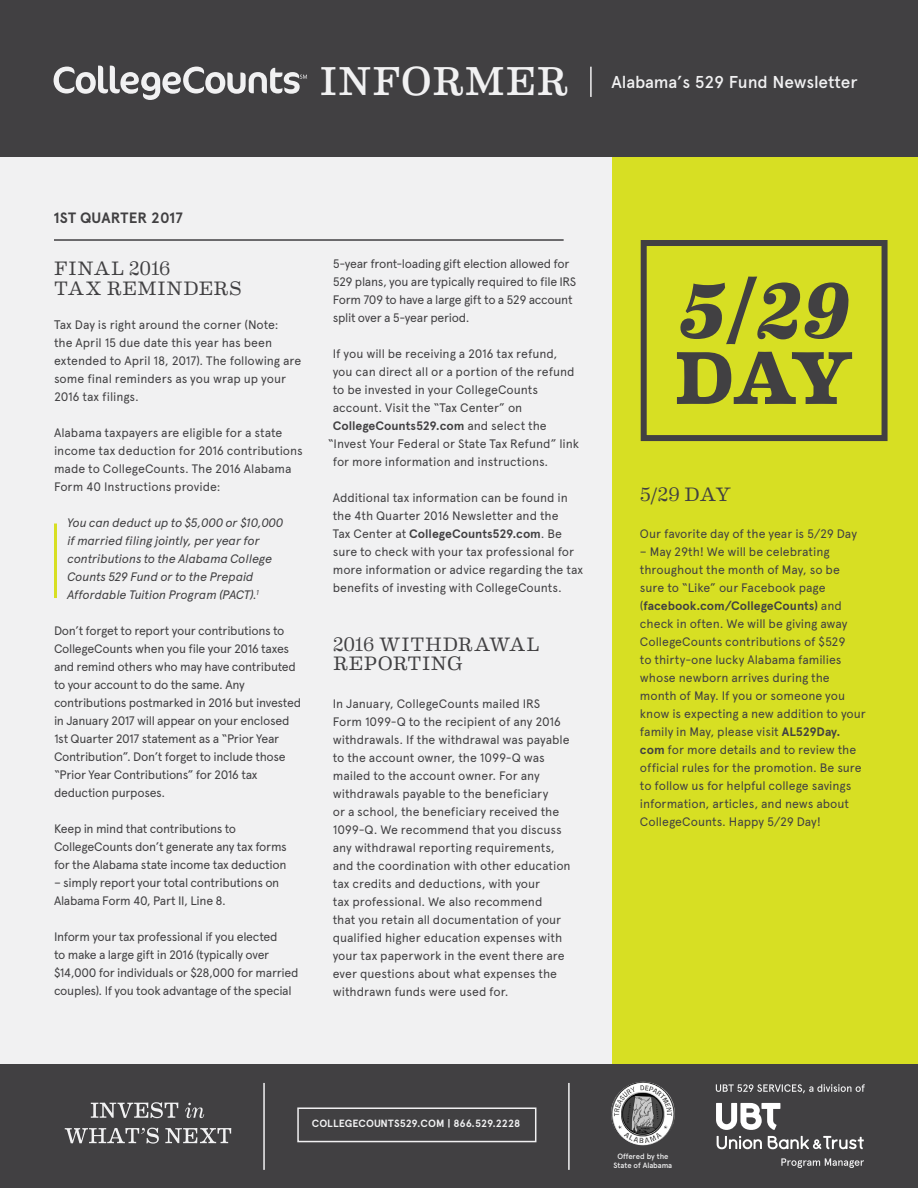
<style>
.page{position:relative;width:918px;height:1188px;background:#f1f1f2}
.page>*{position:absolute;margin:0;border:0;box-sizing:border-box;transform-origin:0 0}
.Address{font:italic 700 78px "Eames Century Modern";color:#414042}
.Address-2{font:700 75px "Eames Century Modern";color:#414042}
.Header_Title{font:40.5px "Eames Century Modern";letter-spacing:.02em;color:#f1f1f2}
.Body_Copy_Header{font:19.5px/19.5px "Eames Century Modern";letter-spacing:.035em;color:#414042}
.Alabama_s_529_Fund_N{font:500 17.25px "Apercu";letter-spacing:-.01em;color:#f1f1f2}
.Address-3{font:700 15px "Apercu";letter-spacing:.005em;color:#414042}
.Body_Copy_Header-2{font:12.3px/18px "Apercu";letter-spacing:-.005em;color:#414042}
.Body_Copy_Header-3{font:12.3px/18px "Apercu";letter-spacing:-.025em;color:#414042}
.Body_Copy_Header-4{font:italic 12.3px/18px "Apercu";letter-spacing:-.01em;color:#414042}
.Body_Copy_Header-5{font:700 12.3px "Apercu";color:#414042}
.Address-4{font:700 10.5px "Apercu";color:#f1f1f2}
.t1{font:500 7.65px "Apercu";letter-spacing:-.01em;color:#f1f1f2}
.s1{font-size:12.45px}
.s2{font-weight:400}
.s3{font-weight:700}
</style>
<div class="page">
<div style="left:612px;top:0;width:306px;height:1188px;background:#d7df23"></div>
<div style="left:0;top:0;width:918px;height:157px;background:#414042"></div>
<svg style="left:54px;top:66px;width:253px;height:34px"></svg>
<hr style="left:590px;top:67px;width:2px;height:30px;background:#f1f1f2">
<div style="left:0;top:1064px;width:918px;height:124px;background:#414042"></div>
<img style="left:611px;top:1082px;width:64px;height:63px;border-radius:32px">
<hr style="left:568px;top:1083px;width:2px;height:87px;background:#f1f1f2">
<hr style="left:263px;top:1083px;width:2px;height:87px;background:#f1f1f2">
<div style="left:297px;top:1107px;width:239px;height:35px;border:2px solid #f1f1f2"></div>
<svg style="left:65px;top:1128px;width:166px;height:16px"></svg>
<svg style="left:91px;top:1102px;width:113px;height:16px"></svg>
<svg style="left:717px;top:1136px;width:45px;height:13px"></svg>
<svg style="left:768px;top:1136px;width:96px;height:13px"></svg>
<svg style="left:716px;top:1103px;width:64px;height:27px"></svg>
<svg style="left:781px;top:1158px;width:83px;height:10px"></svg>
<svg style="left:716px;top:1084px;width:149px;height:9px"></svg>
<hr style="left:54px;top:239px;width:510px;height:2px;background:#414042">
<hr style="left:54px;top:524px;width:3px;height:74px;background:#d7df23">
<div style="left:641px;top:240px;width:247px;height:201px;border:6px solid #414042"></div>
<p class="Header_Title" style="left:320px;top:51px;width:250px">INFORMER</p>
<p class="Alabama_s_529_Fund_N" style="left:612px;top:71px;width:247px">Alabama’s 529 Fund Newsletter</p>
<p class="Address-3" style="left:53px;top:208px;width:131px">1ST QUARTER 2017</p>
<p class="Body_Copy_Header" style="left:54px;top:258px;width:189px">FINAL 2016<br>TAX REMINDERS</p>
<p class="Body_Copy_Header-2" style="left:54px;top:316px;width:249px"><span class="s1">T</span>ax Day is right around the corner (Note:<br>the April 15 due date this year has been extended to April 18, 2017). The following are some final reminders as you wrap up your 2016 tax filings.</p>
<p class="Body_Copy_Header-2" style="left:54px;top:424px;width:250px">Alabama taxpayers are eligible for a state income tax deduction for 2016 contributions made to CollegeCounts. The 2016 Alabama Form 40 Instructions provide:</p>
<p class="Body_Copy_Header-4" style="left:68px;top:513px;width:217px">You can deduct up to $5,000 or $10,000 if married filing jointly, per year for contributions to the Alabama College Counts 529 Fund or to the Prepaid Affordable Tuition Program (PACT).<sup>1</sup></p>
<p class="Body_Copy_Header-3" style="left:54px;top:622px;width:249px">Don’t forget to report your contributions to CollegeCounts when you file your 2016 taxes and remind others who may have contributed to your account to do the same. Any contributions postmarked in 2016 but invested in January 2017 will appear on your enclosed 1st Quarter 2017 statement as a “Prior Year Contribution”. Don’t forget to include those “Prior Year Contributions” for 2016 tax deduction purposes.</p>
<p class="Body_Copy_Header-3" style="left:54px;top:820px;width:234px">Keep in mind that contributions to<br>CollegeCounts don’t generate any tax forms for the Alabama state income tax deduction</p>
<p class="Body_Copy_Header-3" style="left:54px;top:874px;width:227px">– simply report your total contributions on<br>Alabama Form 40, Part II, Line 8.</p>
<p class="Body_Copy_Header-3" style="left:54px;top:928px;width:246px">Inform your tax professional if you elected<br>to make a large gift in 2016 (typically over $14,000 for individuals or $28,000 for married couples). If you took advantage of the special</p>
<p class="Body_Copy_Header-3" style="left:333px;top:255px;width:245px">5-year front-loading gift election allowed for 529 plans, you are typically required to file IRS Form 709 to have a large gift to a 529 account split over a 5-year period.</p>
<p class="Body_Copy_Header-2" style="left:333px;top:345px;width:226px">If you will be receiving a 2016 tax refund,</p>
<p class="Body_Copy_Header-2" style="left:333px;top:363px;width:243px">you can direct all or a portion of the refund</p>
<p class="Body_Copy_Header-2" style="left:333px;top:381px;width:207px">to be invested in your CollegeCounts</p>
<p class="Body_Copy_Header-2" style="left:333px;top:399px;width:191px">account. Visit the “Tax Center” on</p>
<p class="Body_Copy_Header-5" style="left:333px;top:418px;width:216px">CollegeCounts529.com <span class="s2">and select the</span></p>
<p class="Body_Copy_Header-2" style="left:328px;top:435px;width:253px">“Invest Your Federal or State Tax Refund” link</p>
<p class="Body_Copy_Header-2" style="left:333px;top:453px;width:217px">for more information and instructions.</p>
<p class="Body_Copy_Header-2" style="left:333px;top:489px;width:252px">Additional tax information can be found in the 4th Quarter 2016 Newsletter and the<br>Tax Center at <span class="s3">CollegeCounts529.com</span>. Be sure to check with your tax professional for more information or advice regarding the tax benefits of investing with CollegeCounts.</p>
<p class="Body_Copy_Header" style="left:333px;top:633px;width:208px">2016 WITHDRAWAL<br>REPORTING</p>
<p class="Body_Copy_Header-2" style="left:333px;top:694px;width:239px">In January, CollegeCounts mailed IRS Form 1099-Q to the recipient of any 2016 withdrawals. If the withdrawal was payable to the account owner, the 1099-Q was mailed to the account owner. For any withdrawals payable to the beneficiary<br>or a school, the beneficiary received the 1099-Q. We recommend that you discuss any withdrawal reporting requirements, and the coordination with other education tax credits and deductions, with your<br>tax professional. We also recommend<br>that you retain all documentation of your qualified higher education expenses with your tax paperwork in the event there are ever questions about what expenses the withdrawn funds were used for.</p>
<p class="Address" style="left:680px;top:252px;width:170px">5/29</p>
<p class="Address-2" style="left:675px;top:321px;width:180px">DAY</p>
<p class="Body_Copy_Header" style="left:640px;top:483px;width:93px">5/29 DAY</p>
<p class="Body_Copy_Header-2" style="left:640px;top:525px;width:219px">Our favorite day of the year is 5/29 Day</p>
<p class="Body_Copy_Header-2" style="left:640px;top:543px;width:228px">– May 29th! We will be celebrating throughout the month of May, so be sure to “Like” our Facebook page (<span class="s3">facebook.com/CollegeCounts)</span> and check in often. We will be giving away CollegeCounts contributions of $529<br>to thirty-one lucky Alabama families whose newborn arrives during the month of May. If you or someone you know is expecting a new addition to your family in May, please visit <span class="s3">AL529Day. com</span> for more details and to review the official rules for the promotion. Be sure to follow us for helpful college savings information, articles, and news about CollegeCounts. Happy 5/29 Day!</p>
<p class="Address-4" style="left:312px;top:1117px;width:210px">COLLEGECOUNTS529.COM | 866.529.2228</p>
<p class="t1" style="left:617px;top:1152px;width:52px">Offered by the</p>
<p class="t1" style="left:614px;top:1161px;width:60px">State of Alabama</p>
</div>
